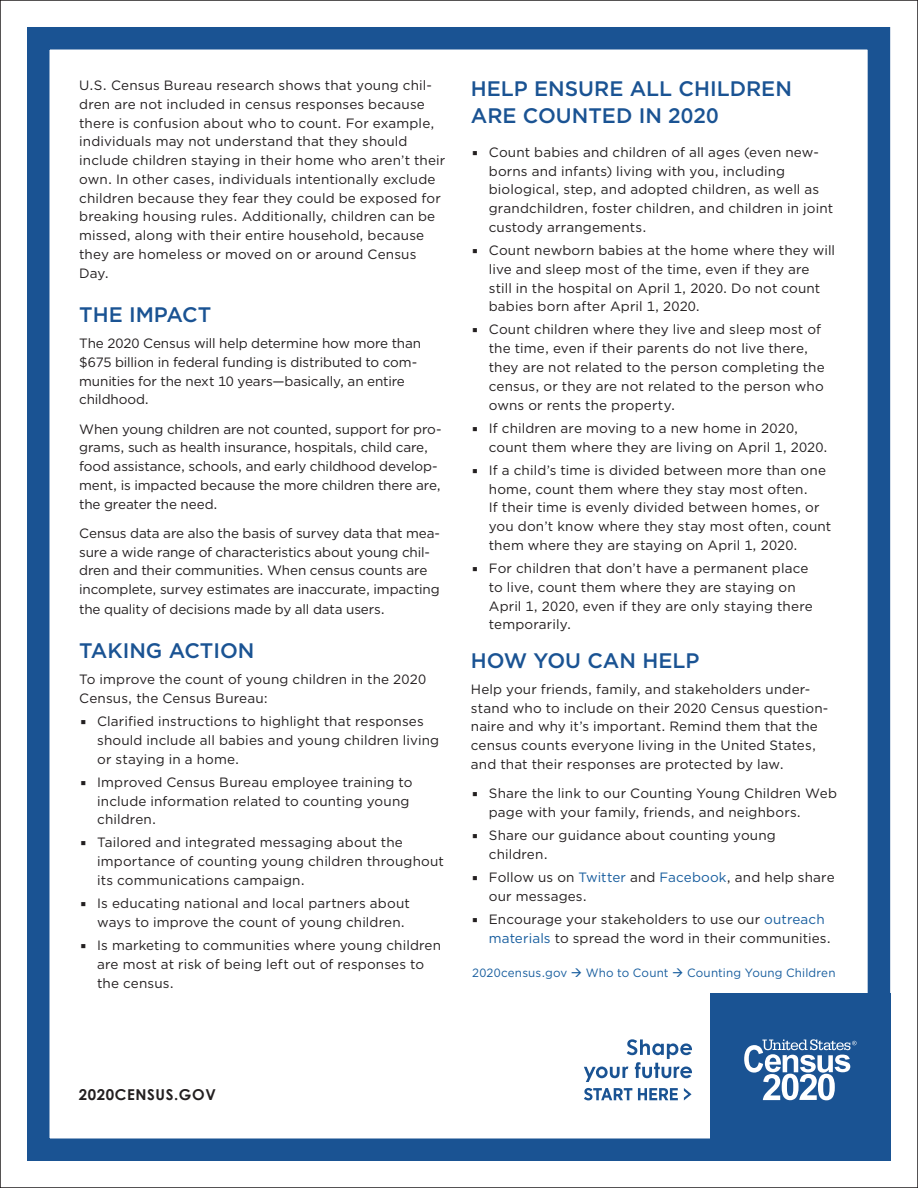
<style>
.page{position:relative;width:918px;height:1188px;background:#fff}
.page>*{position:absolute;margin:0;border:0;box-sizing:border-box;transform-origin:0 0}
.Subtitle{font:500 21px/27px "Gotham";color:#1a5393}
.t1{font:700 15px "Century Gothic";letter-spacing:.04em;color:#231f20}
.body_text{font:13.5px/18.8px "Gotham";letter-spacing:.01em;color:#231f20}
.body_text-2{font:13.5px/18.8px "Gotham";letter-spacing:-.01em;color:#231f20}
.bullet{font:13.5px/18.8px "Gotham";letter-spacing:.01em;color:#231f20}
.body_text-3{font:12px "Gotham";letter-spacing:.015em;color:#175d9e}
.s1{font-family:"Lucida Sans"}
.s2{color:#175d9e}
</style>
<div class="page">
<div style="left:27px;top:27px;width:863px;height:1134px;border:22px solid #1a5393"></div>
<div style="left:710px;top:994px;width:180px;height:167px;background:#1a5393"></div>
<svg style="left:584px;top:1088px;width:48px;height:12px"></svg>
<svg style="left:638px;top:1088px;width:40px;height:12px"></svg>
<svg style="left:684px;top:1088px;width:8px;height:12px"></svg>
<svg style="left:584px;top:1039px;width:108px;height:43px"></svg>
<svg style="left:744px;top:1039px;width:113px;height:61px"></svg>
<p class="body_text" style="left:79px;top:76px;width:368px">U.S. Census Bureau research shows that young chil&shy;dren are not included in census responses because there is confusion about who to count. For example, individuals may not understand that they should include children staying in their home who aren’t their own. In other cases, individuals intentionally exclude children because they fear they could be exposed for breaking housing rules. Additionally, children can be missed, along with their entire household, because they are homeless or moved on or around Census Day.</p>
<p class="Subtitle" style="left:79px;top:301px;width:134px">THE IMPACT</p>
<p class="body_text-2" style="left:79px;top:334px;width:344px">The 2020 Census will help determine how more than $675 billion in federal funding is distributed to com&shy;munities for the next 10 years—basically, an entire childhood.</p>
<p class="body_text-2" style="left:79px;top:419px;width:364px">When young children are not counted, support for pro&shy;grams, such as health insurance, hospitals, child care, food assistance, schools, and early childhood develop&shy;ment, is impacted because the more children there are, the greater the need.</p>
<p class="body_text-2" style="left:79px;top:523px;width:362px">Census data are also the basis of survey data that mea&shy;sure a wide range of characteristics about young chil&shy;dren and their communities. When census counts are incomplete, survey estimates are inaccurate, impacting the quality of decisions made by all data users.</p>
<p class="Subtitle" style="left:79px;top:637px;width:177px">TAKING ACTION</p>
<p class="bullet" style="left:79px;top:670px;width:349px">To improve the count of young children in the 2020<br>Census, the Census Bureau:</p>
<p class="body_text" style="left:97px;top:712px;width:343px;text-indent:-18px"><span class="s1">•</span> Clarified instructions to highlight that responses should include all babies and young children living or staying in a home.</p>
<p class="body_text" style="left:97px;top:772px;width:317px;text-indent:-18px"><span class="s1">•</span> Improved Census Bureau employee training to include information related to counting young children.</p>
<p class="body_text" style="left:97px;top:833px;width:348px;text-indent:-18px"><span class="s1">•</span> Tailored and integrated messaging about the importance of counting young children throughout its communications campaign.</p>
<p class="body_text" style="left:97px;top:894px;width:314px;text-indent:-18px"><span class="s1">•</span> Is educating national and local partners about ways to improve the count of young children.</p>
<p class="body_text" style="left:97px;top:936px;width:345px;text-indent:-18px"><span class="s1">•</span> Is marketing to communities where young children are most at risk of being left out of responses to the census.</p>
<p class="Subtitle" style="left:471px;top:75px;width:323px">HELP ENSURE ALL CHILDREN<br>ARE COUNTED IN 2020</p>
<p class="body_text" style="left:489px;top:142px;width:346px;text-indent:-18px"><span class="s1">•</span> Count babies and children of all ages (even new&shy;borns and infants) living with you, including biological, step, and adopted children, as well as grandchildren, foster children, and children in joint custody arrangements.</p>
<p class="body_text" style="left:489px;top:241px;width:348px;text-indent:-18px"><span class="s1">•</span> Count newborn babies at the home where they will live and sleep most of the time, even if they are still in the hospital on April 1, 2020. Do not count babies born after April 1, 2020.</p>
<p class="body_text" style="left:489px;top:320px;width:337px;text-indent:-18px"><span class="s1">•</span> Count children where they live and sleep most of the time, even if their parents do not live there, they are not related to the person completing the census, or they are not related to the person who owns or rents the property.</p>
<p class="body_text" style="left:489px;top:418px;width:340px;text-indent:-18px"><span class="s1">•</span> If children are moving to a new home in 2020, count them where they are living on April 1, 2020.</p>
<p class="body_text" style="left:489px;top:460px;width:344px;text-indent:-18px"><span class="s1">•</span> If a child’s time is divided between more than one home, count them where they stay most often.<br>If their time is evenly divided between homes, or you don’t know where they stay most often, count them where they are staying on April 1, 2020.</p>
<p class="body_text" style="left:489px;top:559px;width:325px;text-indent:-18px"><span class="s1">•</span> For children that don’t have a permanent place to live, count them where they are staying on April 1, 2020, even if they are only staying there temporarily.</p>
<p class="Subtitle" style="left:471px;top:647px;width:230px">HOW YOU CAN HELP</p>
<p class="body_text" style="left:471px;top:679px;width:359px">Help your friends, family, and stakeholders under&shy;stand who to include on their 2020 Census question&shy;naire and why it’s important. Remind them that the census counts everyone living in the United States, and that their responses are protected by law.</p>
<p class="body_text" style="left:489px;top:784px;width:350px;text-indent:-18px"><span class="s1">•</span> Share the link to our Counting Young Children Web page with your family, friends, and neighbors.</p>
<p class="body_text" style="left:489px;top:826px;width:289px;text-indent:-18px"><span class="s1">•</span> Share our guidance about counting young children.</p>
<p class="body_text" style="left:489px;top:868px;width:347px;text-indent:-18px"><span class="s1">•</span> Follow us on <span class="s2">Twitter</span> and <span class="s2">Facebook</span>, and help share our messages.</p>
<p class="body_text" style="left:489px;top:910px;width:344px;text-indent:-18px"><span class="s1">•</span> Encourage your stakeholders to use our <span class="s2">outreach materials</span> to spread the word in their communities.</p>
<p class="body_text-3" style="left:472px;top:965px;width:365px">2020census.gov → Who to Count → Counting Young Children</p>
<p class="t1" style="left:79px;top:1083px;width:139px">2020CENSUS.GOV</p>
</div>
